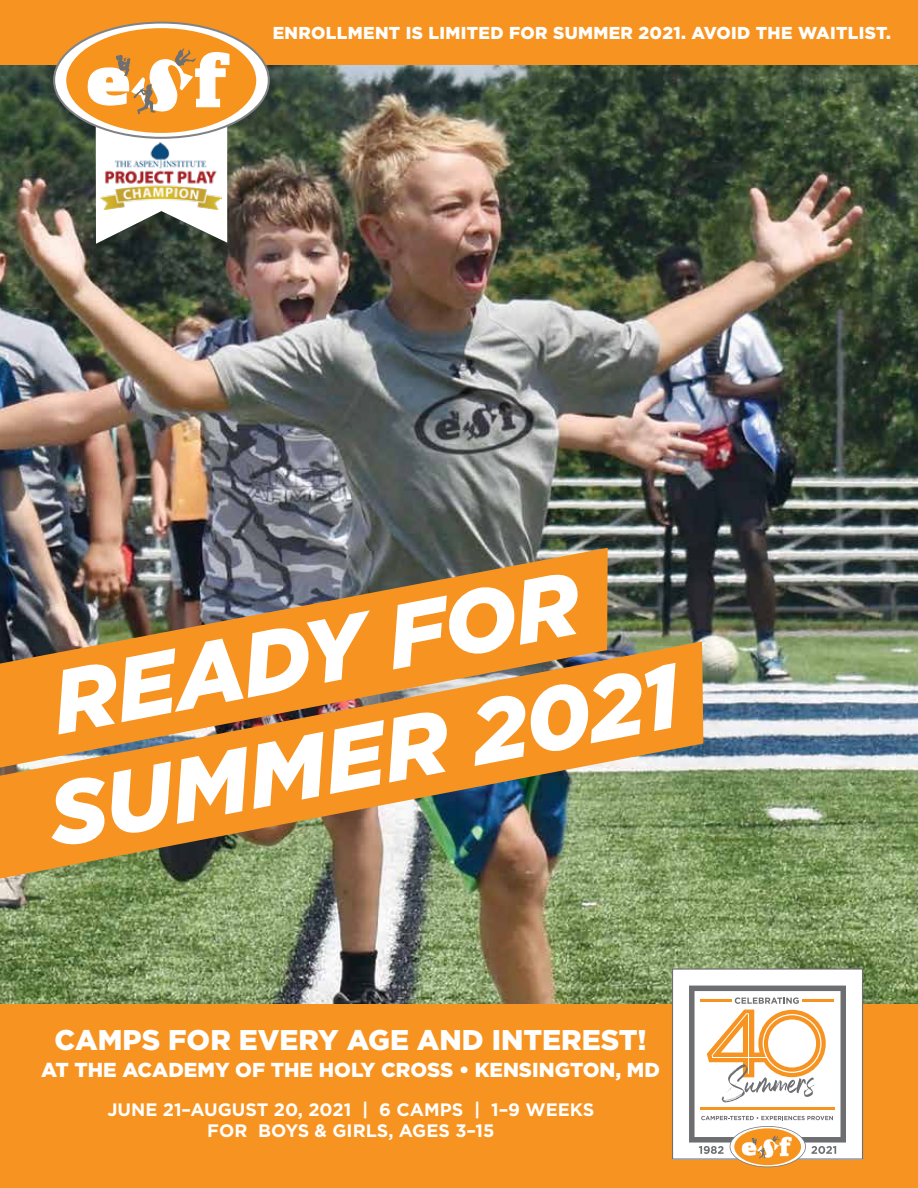
<style>
.page{position:relative;width:918px;height:1188px;background:#fff}
.page>*{position:absolute;margin:0;border:0;box-sizing:border-box;transform-origin:0 0}
.t1{font:italic 900 89.25px/110.2px "Gotham";color:#fff}
.t2{font:900 28.5px "Gotham";color:#fff}
.t3{font:900 20.25px "Gotham";color:#fff}
.t4{font:700 18px/21px "Gotham";color:#fff;text-align:center}
.t5{font:900 17.25px "Gotham";letter-spacing:.02em;color:#fff}
</style>
<div class="page">
<img style="left:0;top:65px;width:918px;height:939px">
<div style="left:0;top:1004px;width:918px;height:184px;background:#f79421"></div>
<div style="left:0;top:0;width:918px;height:65px;background:#f79421"></div>
<img style="left:0;top:548px;width:608px;height:93px">
<img style="left:0;top:641px;width:703px;height:238px">
<svg style="left:672px;top:968px;width:191px;height:199px"></svg>
<img style="left:52px;top:21px;width:219px;height:223px">
<p class="t5" style="left:273px;top:21px;width:620px">ENROLLMENT IS LIMITED FOR SUMMER 2021. AVOID THE WAITLIST.</p>
<h1 class="t1" style="left:18px;top:653px;width:642px;rotate:-11deg">READY FOR<br>SUMMER 2021</h1>
<h2 class="t2" style="left:54px;top:1020px;width:594px">CAMPS FOR EVERY AGE AND INTEREST!</h2>
<p class="t3" style="left:41px;top:1056px;width:620px">AT THE ACADEMY OF THE HOLY CROSS • KENSINGTON, MD</p>
<p class="t4" style="left:107px;top:1099px;width:488px">JUNE 21–AUGUST 20, 2021 | 6 CAMPS | 1–9 WEEKS<br>FOR BOYS &amp; GIRLS, AGES 3–15</p>
</div>
